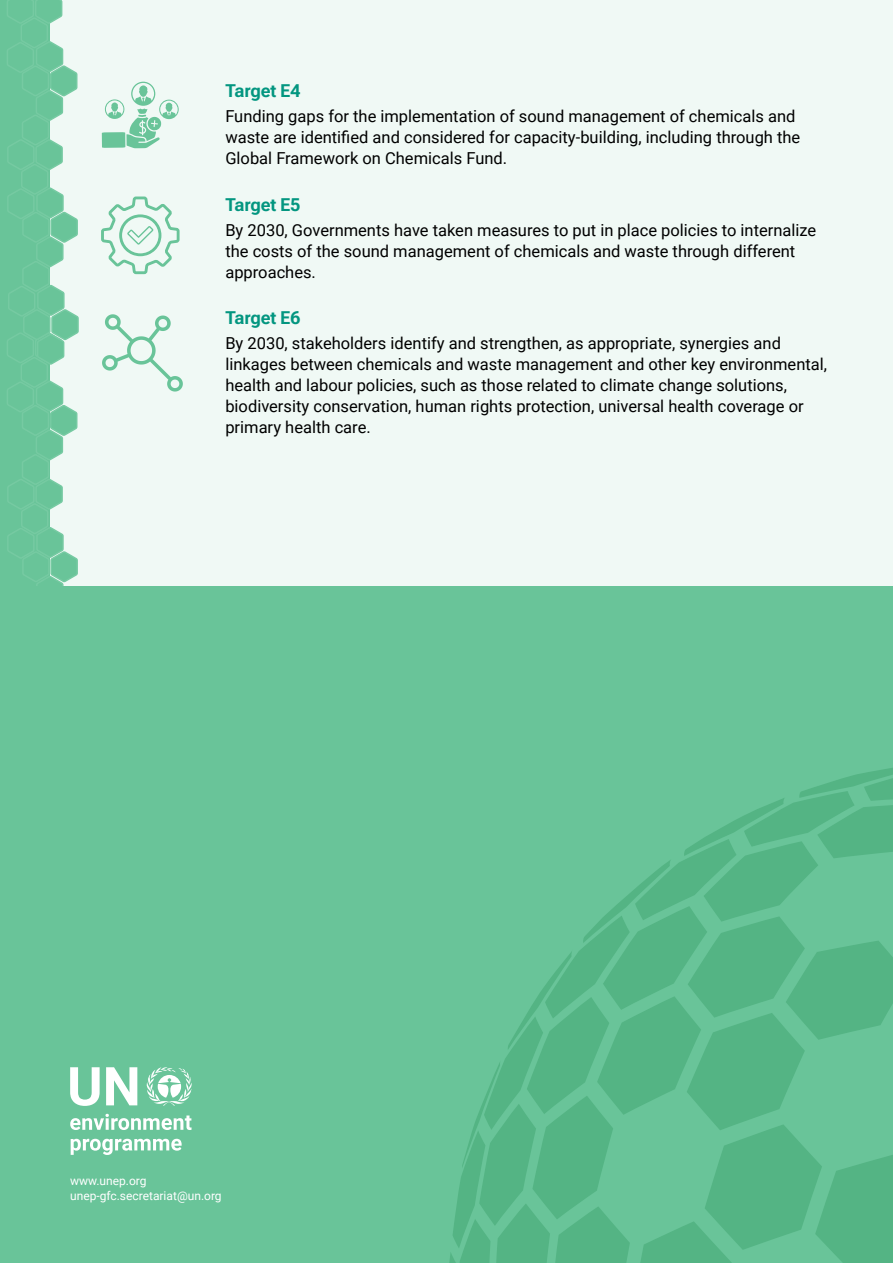
<style>
.page{position:relative;width:893px;height:1263px;background:#fff}
.page>*{position:absolute;margin:0;border:0;box-sizing:border-box;transform-origin:0 0}
.t1{font:18px "Roboto Flex";letter-spacing:-.01em;color:#039680}
.t2{font:16.5px/21px "Roboto";color:#000}
.t3{font:12px/14.4px "Roboto";color:#fff}
</style>
<div class="page">
<div style="left:6px;top:0;width:887px;height:606px;background:#f0f9f5"></div>
<svg style="left:102px;top:82px;width:77px;height:66px"></svg>
<svg style="left:101px;top:196px;width:79px;height:79px"></svg>
<svg style="left:102px;top:314px;width:81px;height:78px"></svg>
<div style="left:0;top:0;width:49px;height:1263px;background:#69c499"></div>
<svg style="left:7px;top:0;width:73px;height:587px"></svg>
<div style="left:0;top:587px;width:893px;height:676px;background:#69c499"></div>
<svg style="left:449px;top:768px;width:444px;height:495px"></svg>
<svg style="left:146px;top:1067px;width:46px;height:39px"></svg>
<svg style="left:70px;top:1067px;width:30px;height:39px"></svg>
<svg style="left:106px;top:1067px;width:31px;height:38px"></svg>
<svg style="left:70px;top:1114px;width:122px;height:16px"></svg>
<svg style="left:71px;top:1139px;width:111px;height:16px"></svg>
<p class="t1" style="left:225px;top:76px;width:76px">Target E4</p>
<p class="t2" style="left:225px;top:105px;width:576px">Funding gaps for the implementation of sound management of chemicals and waste are identified and considered for capacity-building, including through the<br>Global Framework on Chemicals Fund.</p>
<p class="t1" style="left:225px;top:189px;width:76px">Target E5</p>
<p class="t2" style="left:225px;top:219px;width:592px">By 2030, Governments have taken measures to put in place policies to internalize the costs of the sound management of chemicals and waste through different approaches.</p>
<p class="t1" style="left:225px;top:303px;width:76px">Target E6</p>
<p class="t2" style="left:225px;top:332px;width:603px">By 2030, stakeholders identify and strengthen, as appropriate, synergies and linkages between chemicals and waste management and other key environmental, health and labour policies, such as those related to climate change solutions, biodiversity conservation, human rights protection, universal health coverage or primary health care.</p>
<p class="t3" style="left:70px;top:1173px;width:153px">www.unep.org unep-gfc.secretariat@un.org</p>
</div>
